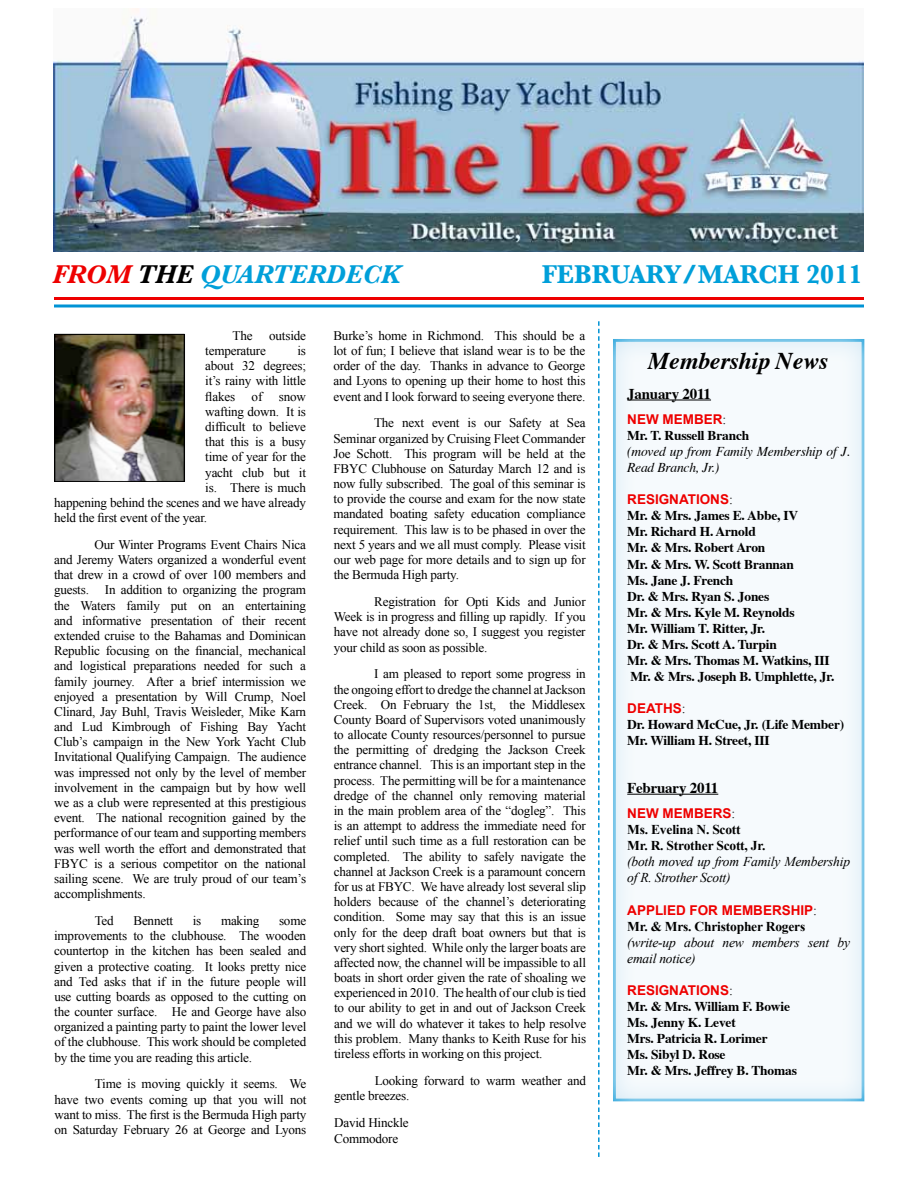
<style>
.page{position:relative;width:918px;height:1188px;background:#fff}
.page>*{position:absolute;margin:0;border:0;box-sizing:border-box;transform-origin:0 0}
.t1{font:italic 700 27px "Baskerville";color:#009fd9;scale:.96 1}
.t2{font:700 27px "Baskerville";color:#009fd9;scale:.96 1}
.t3{font:italic 700 24px "Times";letter-spacing:-.01em;color:#000}
.t4{font:700 15px "Times";letter-spacing:-.015em;color:#000}
.t5{font:700 13.5px/16px "Times";letter-spacing:-.015em;color:#000}
.t6{font:italic 13.5px/16px "Times New Roman";letter-spacing:-.015em;color:#000}
.t7{font:700 13.5px "Arial";color:#e00}
.t8{font:700 13.5px/16px "Times New Roman";letter-spacing:-.015em;color:#000}
.t9{font:italic 13.5px/16px "Times";letter-spacing:-.015em;color:#000}
.t10{font:13.2px/15.1px "Times New Roman";letter-spacing:-.015em;color:#000;text-align:justify}
.s1{color:#e00}
.s2{color:#000}
.s3{font-family:"Times New Roman";font-weight:400;color:#000}
</style>
<div class="page">
<hr style="left:54px;top:304px;width:810px;height:3px;background:#0093d5">
<hr style="left:54px;top:297px;width:810px;height:3px;background:#e00">
<img style="left:53px;top:9px;width:810px;height:243px">
<svg style="left:598px;top:321px;width:2px;height:836px"></svg>
<img style="left:57px;top:336px;width:126px;height:144px">
<div style="left:55px;top:334px;width:130px;height:148px;border:1px solid #000"></div>
<div style="left:610px;top:336px;width:255px;height:767px;background:#f6fafd"></div>
<hr style="left:627px;top:399px;width:84px;height:2px;background:#000">
<hr style="left:627px;top:794px;width:91px;height:1px;background:#000">
<h1 class="t1" style="left:52px;top:259px;width:363px"><span class="s1">FROM</span> <span class="s2">THE</span> QUARTERDECK</h1>
<h1 class="t2" style="left:542px;top:259px;width:336px">FEBRUARY/MARCH 2011</h1>
<p class="t10" style="left:233px;top:328px;width:22px">The</p>
<p class="t10" style="left:269px;top:328px;width:38px">outside</p>
<p class="t10" style="left:205px;top:343px;width:62px">temperature</p>
<p class="t10" style="left:205px;top:343px;width:102px;text-indent:92px">is about 32 degrees; it’s rainy with little flakes</p>
<p class="t10" style="left:252px;top:388px;width:12px">of</p>
<p class="t10" style="left:279px;top:388px;width:29px">snow</p>
<p class="t10" style="left:205px;top:404px;width:102px">wafting down. It is</p>
<p class="t10" style="left:205px;top:419px;width:102px">difficult to believe</p>
<p class="t10" style="left:205px;top:434px;width:102px">that this is a busy</p>
<p class="t10" style="left:205px;top:449px;width:102px">time of year for the</p>
<p class="t10" style="left:205px;top:464px;width:102px">yacht club but it</p>
<p class="t10" style="left:205px;top:480px;width:102px">is. There is much</p>
<p class="t10" style="left:54px;top:495px;width:253px">happening behind the scenes and we have already</p>
<p class="t10" style="left:54px;top:510px;width:155px">held the first event of the year.</p>
<p class="t10" style="left:54px;top:537px;width:254px;text-indent:41px">Our Winter Programs Event Chairs Nica and Jeremy Waters organized a wonderful event that drew in a crowd of over 100 members and guests. In addition to organizing the program the Waters family put on an entertaining and informative presentation of their recent extended cruise to the Bahamas and Dominican Republic focusing on the financial, mechanical and logistical preparations needed for such a family journey. After a brief intermission we enjoyed a presentation by Will Crump, Noel Clinard, Jay Buhl, Travis Weisleder, Mike Karn and Lud Kimbrough of Fishing Bay Yacht Club’s campaign in the New York Yacht Club Invitational Qualifying Campaign. The audience was impressed not only by the level of member involvement in the campaign but by how well we as a club were represented at this prestigious event. The national recognition gained by the performance of our team and supporting members was well worth the effort and demonstrated that FBYC is a serious competitor on the national sailing scene. We are truly proud of our team’s accomplishments.</p>
<p class="t10" style="left:95px;top:913px;width:21px">Ted</p>
<p class="t10" style="left:133px;top:913px;width:41px">Bennett</p>
<p class="t10" style="left:193px;top:913px;width:10px">is</p>
<p class="t10" style="left:221px;top:913px;width:40px">making</p>
<p class="t10" style="left:54px;top:913px;width:254px;text-indent:225px">some improvements to the clubhouse. The wooden countertop in the kitchen has been sealed and given a protective coating. It looks pretty nice and Ted asks that if in the future people will use cutting boards as opposed to the cutting on the counter surface. He and George have also organized a painting party to paint the lower level of the clubhouse. This work should be completed by the time you are reading this article.</p>
<p class="t10" style="left:54px;top:1076px;width:254px;text-indent:40px">Time is moving quickly it seems. We have two events coming up that you will not want to miss. The first is the Bermuda High party on Saturday February 26 at George and Lyons</p>
<p class="t10" style="left:333px;top:328px;width:254px">Burke’s home in Richmond. This should be a lot of fun; I believe that island wear is to be the order of the day. Thanks in advance to George and Lyons to opening up their home to host this event and I look forward to seeing everyone there.</p>
<p class="t10" style="left:334px;top:415px;width:254px;text-indent:41px">The next event is our Safety at Sea Seminar organized by Cruising Fleet Commander Joe Schott. This program will be held at the FBYC Clubhouse on Saturday March 12 and is now fully subscribed. The goal of this seminar is to provide the course and exam for the now state mandated boating safety education compliance requirement. This law is to be phased in over the next 5 years and we all must comply. Please visit our web page for more details and to sign up for the Bermuda High party.</p>
<p class="t10" style="left:334px;top:594px;width:254px;text-indent:41px">Registration for Opti Kids and Junior Week is in progress and filling up rapidly. If you have not already done so, I suggest you register your child as soon as possible.</p>
<p class="t10" style="left:334px;top:666px;width:254px;text-indent:41px">I am pleased to report some progress in the ongoing effort to dredge the channel at Jackson Creek. On February the 1st, the Middlesex County Board of Supervisors voted unanimously to allocate County resources/personnel to pursue the permitting of dredging the Jackson Creek entrance channel. This is an important step in the process. The permitting will be for a maintenance dredge of the channel only removing material in the main problem area of the “dogleg”. This is an attempt to address the immediate need for relief until such time as a full restoration can be completed. The ability to safely navigate the channel at Jackson Creek is a paramount concern for us at FBYC. We have already lost several slip holders because of the channel’s deteriorating condition. Some may say that this is an issue only for the deep draft boat owners but that is very short sighted. While only the larger boats are affected now, the channel will be impassible to all boats in short order given the rate of shoaling we experienced in 2010. The health of our club is tied to our ability to get in and out of Jackson Creek and we will do whatever it takes to help resolve this problem. Many thanks to Keith Ruse for his tireless efforts in working on this project.</p>
<p class="t10" style="left:334px;top:1073px;width:253px;text-indent:41px">Looking forward to warm weather and gentle breezes.</p>
<p class="t10" style="left:334px;top:1114px;width:76px;line-height:16.2px">David Hinckle<br>Commodore</p>
<h2 class="t3" style="left:648px;top:338px;width:181px">Membership News</h2>
<p class="t4" style="left:627px;top:380px;width:85px">January 2011</p>
<p class="t7" style="left:627px;top:412px;width:100px">NEW MEMBER<span class="s3">:</span></p>
<p class="t5" style="left:627px;top:426px;width:124px">Mr. T. Russell Branch</p>
<p class="t9" style="left:627px;top:443px;width:224px">(moved up from Family Membership of J.<br>Read Branch, Jr.)</p>
<p class="t7" style="left:627px;top:492px;width:107px">RESIGNATIONS<span class="s3">:</span></p>
<p class="t5" style="left:627px;top:506px;width:209px">Mr. &amp; Mrs. James E. Abbe, IV<br>Mr. Richard H. Arnold<br>Mr. &amp; Mrs. Robert Aron<br>Mr. &amp; Mrs. W. Scott Brannan<br>Ms. Jane J. French<br>Dr. &amp; Mrs. Ryan S. Jones<br>Mr. &amp; Mrs. Kyle M. Reynolds<br>Mr. William T. Ritter, Jr.<br>Dr. &amp; Mrs. Scott A. Turpin<br>Mr. &amp; Mrs. Thomas M. Watkins, III<br>Mr. &amp; Mrs. Joseph B. Umphlette, Jr.</p>
<p class="t7" style="left:627px;top:701px;width:60px">DEATHS<span class="s3">:</span></p>
<p class="t5" style="left:627px;top:715px;width:219px">Dr. Howard McCue, Jr. (Life Member)<br>Mr. William H. Street, III</p>
<p class="t4" style="left:627px;top:774px;width:93px">February 2011</p>
<p class="t7" style="left:627px;top:806px;width:110px">NEW MEMBERS<span class="s3">:</span></p>
<p class="t8" style="left:627px;top:822px;width:140px">Ms. Evelina N. Scott<br>Mr. R. Strother Scott, Jr.</p>
<p class="t6" style="left:627px;top:854px;width:224px">(both moved up from Family Membership of R. Strother Scott)</p>
<p class="t7" style="left:627px;top:902px;width:191px">APPLIED FOR MEMBERSHIP<span class="s3">:</span></p>
<p class="t8" style="left:627px;top:918px;width:180px">Mr. &amp; Mrs. Christopher Rogers</p>
<p class="t6" style="left:627px;top:934px;width:224px">(write-up about new members sent by email notice)</p>
<p class="t7" style="left:627px;top:982px;width:107px">RESIGNATIONS<span class="s3">:</span></p>
<p class="t5" style="left:627px;top:997px;width:171px">Mr. &amp; Mrs. William F. Bowie<br>Ms. Jenny K. Levet<br>Mrs. Patricia R. Lorimer<br>Ms. Sibyl D. Rose<br>Mr. &amp; Mrs. Jeffrey B. Thomas</p>
</div>
